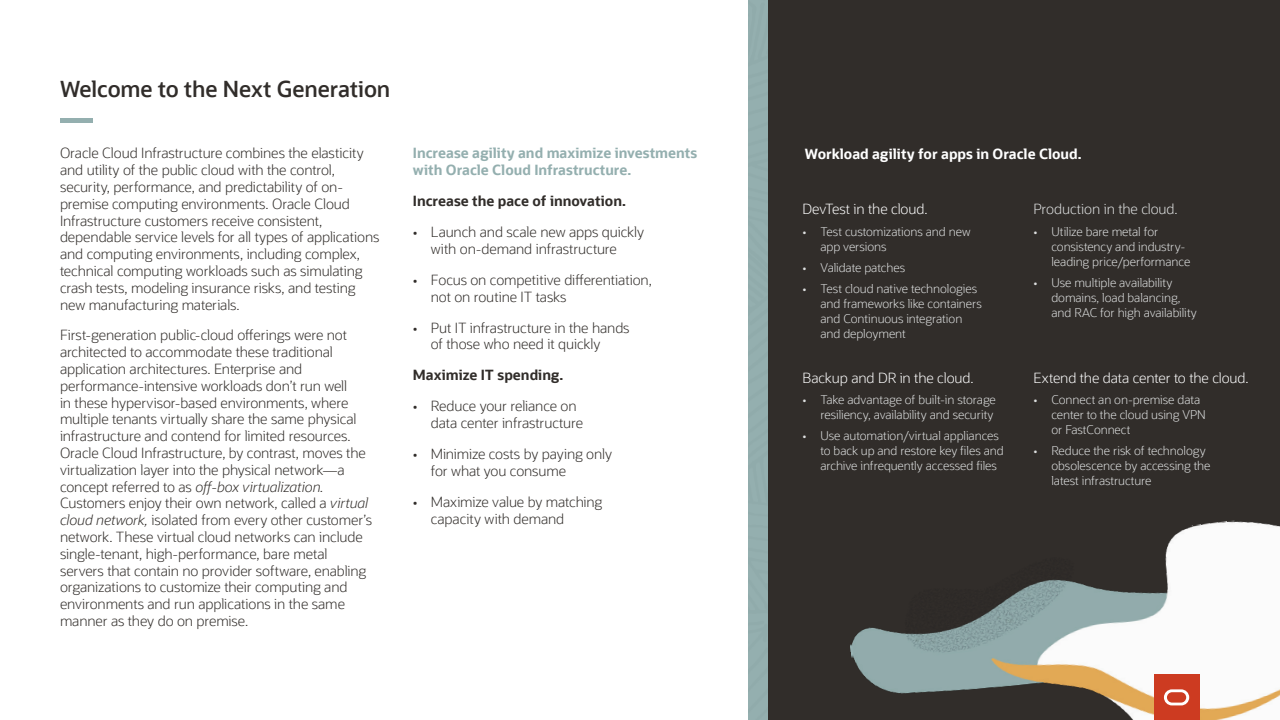
<style>
.page{position:relative;width:1280px;height:720px;background:#fff}
.page>*{position:absolute;margin:0;border:0;box-sizing:border-box;transform-origin:0 0}
.t1{font:600 22px "Oracle Sans";letter-spacing:-.005em;color:#312d2a}
.Body{font:300 14px/16.8px "Oracle Sans";letter-spacing:-.01em;color:#312d2a}
.Body_Copy_16_23__Brk{font:300 14px "Oracle Sans";letter-spacing:-.01em;color:#fff}
.Body-2{font:700 14px/16.8px "Oracle Sans";color:#94afaf}
.Body-3{font:700 14px "Oracle Sans";color:#312d2a}
.Body-4{font:700 14px "Oracle Sans";color:#fff}
.Body_Copy_16_23__Brk-2{font:300 14px "Oracle Sans";letter-spacing:-.005em;color:#dee0e0}
.t2{font:300 12px/15px "Oracle Sans";letter-spacing:-.01em;color:#dee0e0}
.s1{font-style:italic}
</style>
<div class="page">
<div style="left:768px;top:0;width:512px;height:720px;background:#312d2a"></div>
<img style="left:850px;top:520px;width:430px;height:200px">
<div style="left:1154px;top:675px;width:45px;height:45px;background:#cd3b21"></div>
<svg style="left:1164px;top:689px;width:25px;height:16px"></svg>
<div style="left:60px;top:118px;width:32px;height:5px;background:#94afaf"></div>
<p class="t1" style="left:60px;top:75px;width:332px">Welcome to the Next Generation</p>
<p class="Body" style="left:60px;top:145px;width:321px">Oracle Cloud Infrastructure combines the elasticity and utility of the public cloud with the control, security, performance, and predictability of on&shy;premise computing environments. Oracle Cloud Infrastructure customers receive consistent, dependable service levels for all types of applications and computing environments, including complex, technical computing workloads such as simulating crash tests, modeling insurance risks, and testing new manufacturing materials.</p>
<p class="Body" style="left:60px;top:327px;width:314px">First-generation public-cloud offerings were not architected to accommodate these traditional application architectures. Enterprise and performance-intensive workloads don’t run well<br>in these hypervisor-based environments, where multiple tenants virtually share the same physical infrastructure and contend for limited resources.<br>Oracle Cloud Infrastructure, by contrast, moves the virtualization layer into the physical network—a concept referred to as <span class="s1">off-box virtualization.<br></span>Customers enjoy their own network, called a <span class="s1">virtual cloud network,</span> isolated from every other customer’s network. These virtual cloud networks can include single-tenant, high-performance, bare metal servers that contain no provider software, enabling organizations to customize their computing and environments and run applications in the same manner as they do on premise.</p>
<p class="Body-2" style="left:413px;top:145px;width:286px">Increase agility and maximize investments with Oracle Cloud Infrastructure.</p>
<p class="Body-3" style="left:413px;top:192px;width:215px">Increase the pace of innovation.</p>
<p class="Body" style="left:431px;top:224px;width:215px;text-indent:-18px">• Launch and scale new apps quickly with on-demand infrastructure</p>
<p class="Body" style="left:431px;top:272px;width:223px;text-indent:-18px">• Focus on competitive differentiation, not on routine IT tasks</p>
<p class="Body" style="left:431px;top:319px;width:200px;text-indent:-18px">• Put IT infrastructure in the hands of those who need it quickly</p>
<p class="Body-3" style="left:413px;top:366px;width:152px">Maximize IT spending.</p>
<p class="Body" style="left:431px;top:398px;width:154px;text-indent:-18px">• Reduce your reliance on data center infrastructure</p>
<p class="Body" style="left:431px;top:446px;width:183px;text-indent:-18px">• Minimize costs by paying only for what you consume</p>
<p class="Body" style="left:431px;top:494px;width:173px;text-indent:-18px">• Maximize value by matching capacity with demand</p>
<p class="Body-4" style="left:805px;top:145px;width:278px">Workload agility for apps in Oracle Cloud.</p>
<p class="Body_Copy_16_23__Brk" style="left:803px;top:201px;width:127px">DevTest in the cloud.</p>
<p class="t2" style="left:821px;top:224px;width:151px;text-indent:-18px">• Test customizations and new app versions</p>
<p class="t2" style="left:803px;top:260px;width:104px">• Validate patches</p>
<p class="t2" style="left:821px;top:282px;width:163px;text-indent:-18px">• Test cloud native technologies and frameworks like containers and Continuous integration and deployment</p>
<p class="Body_Copy_16_23__Brk" style="left:803px;top:369px;width:173px">Backup and DR in the cloud.</p>
<p class="t2" style="left:803px;top:392px;width:195px;text-align:right">• Take advantage of built-in storage resiliency, availability and security</p>
<p class="t2" style="left:821px;top:429px;width:185px;text-indent:-18px">• Use automation/virtual appliances to back up and restore key files and archive infrequently accessed files</p>
<p class="Body_Copy_16_23__Brk-2" style="left:1033px;top:201px;width:146px">Production in the cloud.</p>
<p class="t2" style="left:1051px;top:224px;width:140px;text-indent:-18px">• Utilize bare metal for consistency and industry&shy;leading price/performance</p>
<p class="t2" style="left:1051px;top:275px;width:147px;text-indent:-18px">• Use multiple availability domains, load balancing, and RAC for high availability</p>
<p class="Body_Copy_16_23__Brk" style="left:1033px;top:369px;width:217px">Extend the data center to the cloud.</p>
<p class="t2" style="left:1051px;top:392px;width:156px;text-indent:-18px">• Connect an on-premise data center to the cloud using VPN or FastConnect</p>
<p class="t2" style="left:1051px;top:444px;width:161px;text-indent:-18px">• Reduce the risk of technology obsolescence by accessing the latest infrastructure</p>
</div>
